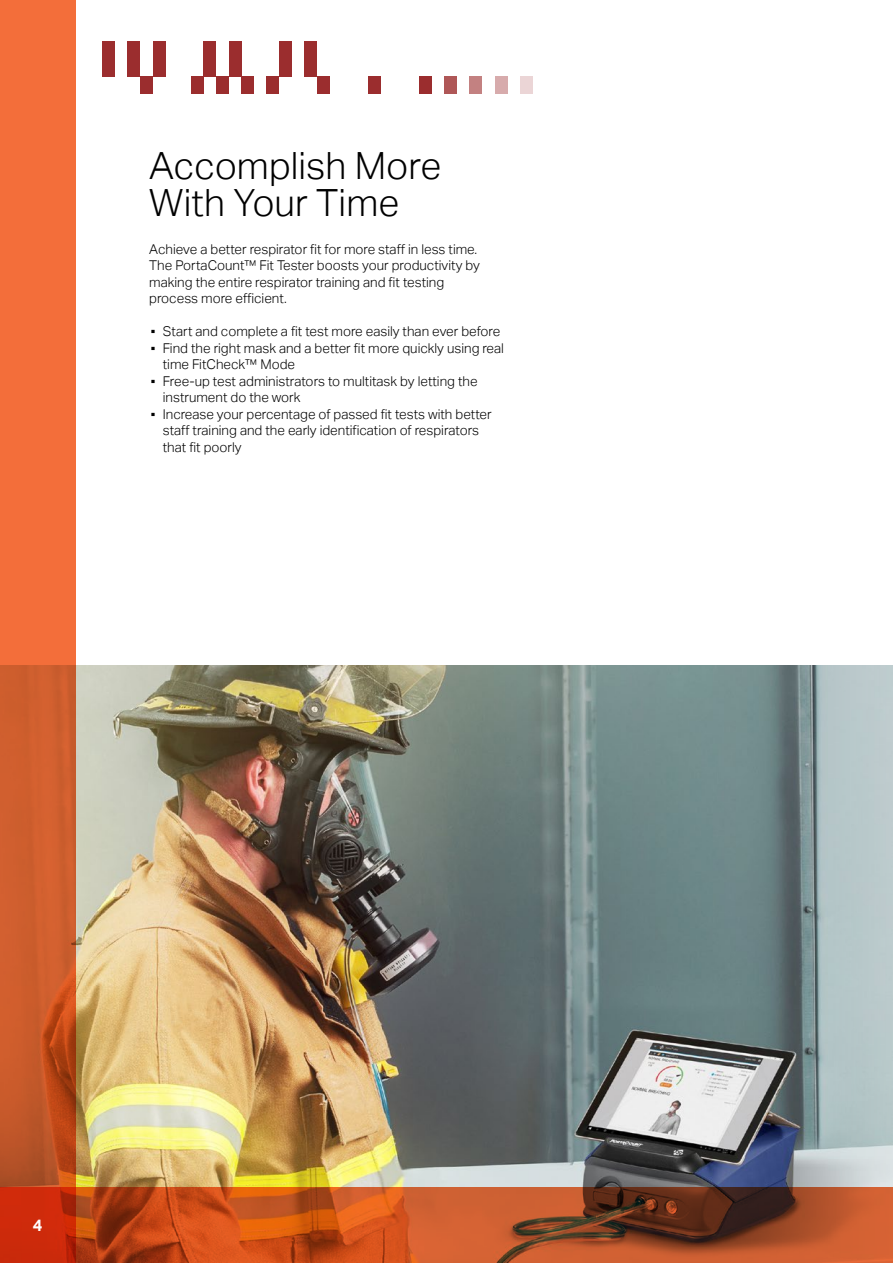
<style>
.page{position:relative;width:893px;height:1263px;background:#fff}
.page>*{position:absolute;margin:0;border:0;box-sizing:border-box;transform-origin:0 0}
.t1{font:300 37.5px/37.5px "Aktiv Grotesk";color:#000}
.t2{font:700 16.5px "Aktiv Grotesk";color:#fff}
.t3{font:300 13.5px/16.5px "Aktiv Grotesk";color:#000}
.s1{font-weight:400}
</style>
<div class="page">
<img style="left:76px;top:666px;width:817px;height:521px">
<svg style="left:0;top:0;width:76px;height:1187px;background:#e06532"></svg>
<svg style="left:0;top:1187px;width:893px;height:76px;background:#b1491f"></svg>
<div style="left:128px;top:41px;width:12px;height:35px;background:#9b2d2e"></div>
<div style="left:153px;top:41px;width:12px;height:35px;background:#9b2d2e"></div>
<div style="left:279px;top:41px;width:13px;height:35px;background:#9b2d2e"></div>
<div style="left:102px;top:41px;width:13px;height:35px;background:#9b2d2e"></div>
<div style="left:229px;top:41px;width:12px;height:35px;background:#9b2d2e"></div>
<div style="left:305px;top:41px;width:12px;height:35px;background:#9b2d2e"></div>
<div style="left:203px;top:41px;width:13px;height:35px;background:#9b2d2e"></div>
<div style="left:140px;top:76px;width:13px;height:18px;background:#9b2d2e"></div>
<div style="left:191px;top:76px;width:12px;height:18px;background:#9b2d2e"></div>
<div style="left:241px;top:76px;width:13px;height:18px;background:#9b2d2e"></div>
<div style="left:267px;top:76px;width:12px;height:18px;background:#9b2d2e"></div>
<div style="left:317px;top:76px;width:13px;height:18px;background:#9b2d2e"></div>
<div style="left:368px;top:76px;width:13px;height:18px;background:#9b2d2e"></div>
<div style="left:216px;top:76px;width:13px;height:18px;background:#9b2d2e"></div>
<div style="left:419px;top:76px;width:13px;height:18px;background:#9b2d2e"></div>
<div style="left:444px;top:76px;width:13px;height:18px;background:#af5757"></div>
<div style="left:469px;top:76px;width:13px;height:18px;background:#c38181"></div>
<div style="left:495px;top:76px;width:13px;height:18px;background:#d7abac"></div>
<div style="left:520px;top:76px;width:13px;height:18px;background:#ebd5d6"></div>
<div style="left:882px;top:665px;width:11px;height:361px;background:#bdcbcd"></div>
<h1 class="t1" style="left:149px;top:147px;width:294px">Accomplish More<br>With Your Time</h1>
<p class="t3" style="left:149px;top:241px;width:332px">Achieve a better respirator fit for more staff in less time.<br>The PortaCount™ Fit Tester boosts your productivity by making the entire respirator training and fit testing process more efficient.</p>
<p class="t3" style="left:149px;top:323px;width:353px"><span class="s1">▪</span> Start and complete a fit test more easily than ever before</p>
<p class="t3" style="left:163px;top:340px;width:343px;text-indent:-14px"><span class="s1">▪</span> Find the right mask and a better fit more quickly using real time FitCheck™ Mode</p>
<p class="t3" style="left:163px;top:373px;width:316px;text-indent:-14px"><span class="s1">▪</span> Free-up test administrators to multitask by letting the instrument do the work</p>
<p class="t3" style="left:163px;top:406px;width:330px;text-indent:-14px"><span class="s1">▪</span> Increase your percentage of passed fit tests with better staff training and the early identification of respirators that fit poorly</p>
<p class="t2" style="left:33px;top:1216px;width:11px">4</p>
</div>
